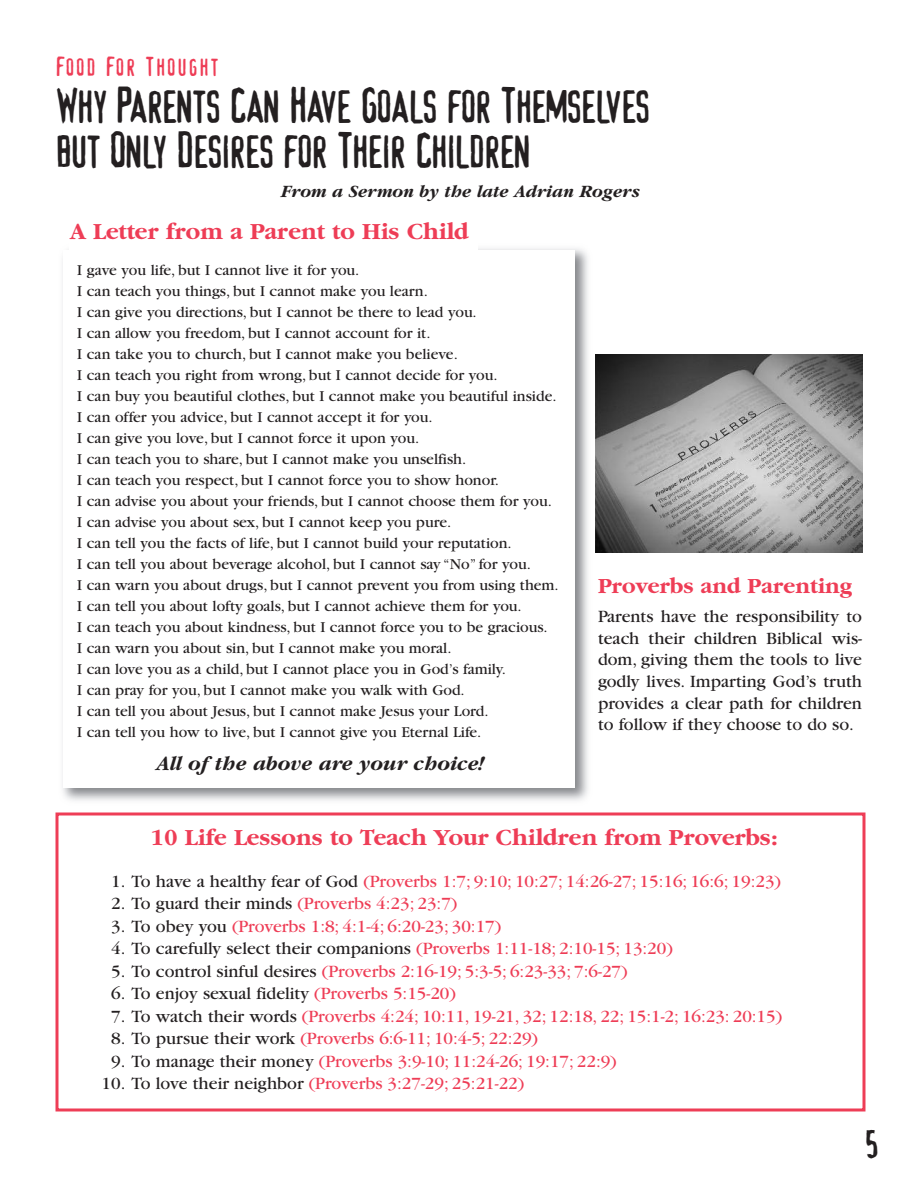
<style>
.page{position:relative;width:918px;height:1188px;background:#fff}
.page>*{position:absolute;margin:0;border:0;box-sizing:border-box;transform-origin:0 0}
.t1{font:45px/45px "Device";letter-spacing:-.005em;color:#231f20}
.t2{font:36px "Device";color:#231f20}
.t3{font:700 24px "Garamond";color:#ee3d56}
.t4{font:24px "Device";letter-spacing:.105em;color:#ee3d56}
.t5{font:700 22.5px "Garamond";color:#ee3d56}
.t6{font:italic 700 21px "Garamond";color:#231f20}
.t7{font:18px "Garamond";color:#ee3d56}
.t8{font:18px/21.6px "Garamond";color:#231f20;text-align:justify}
.t9{font:italic 700 18px "Garamond";color:#231f20}
.t10{font:15.75px/21px "Garamond";color:#231f20}
.s1{color:#231f20}
.s2{color:#ee3d56}
</style>
<div class="page">
<img style="left:62px;top:248px;width:526px;height:553px">
<div style="left:64px;top:251px;width:511px;height:537px;background:#fff"></div>
<img style="left:595px;top:354px;width:267px;height:198px">
<div style="left:69px;top:221px;width:408px;height:29px;background:#fff"></div>
<div style="left:56px;top:813px;width:809px;height:298px;border:3px solid #ee3d56"></div>
<h3 class="t4" style="left:56px;top:54px;width:164px">Food For Thought</h3>
<h1 class="t1" style="left:56px;top:85px;width:595px">Why Parents Can Have Goals for Themselves but Only Desires for Their Children</h1>
<p class="t9" style="left:280px;top:180px;width:361px">From a Sermon by the late Adrian Rogers</p>
<h3 class="t3" style="left:70px;top:217px;width:400px">A Letter from a Parent to His Child</h3>
<p class="t10" style="left:77px;top:261px;width:483px">I gave you life, but I cannot live it for you.<br>I can teach you things, but I cannot make you learn.<br>I can give you directions, but I cannot be there to lead you.<br>I can allow you freedom, but I cannot account for it.<br>I can take you to church, but I cannot make you believe.<br>I can teach you right from wrong, but I cannot decide for you.<br>I can buy you beautiful clothes, but I cannot make you beautiful inside.<br>I can offer you advice, but I cannot accept it for you.<br>I can give you love, but I cannot force it upon you.<br>I can teach you to share, but I cannot make you unselfish.<br>I can teach you respect, but I cannot force you to show honor.<br>I can advise you about your friends, but I cannot choose them for you.<br>I can advise you about sex, but I cannot keep you pure.<br>I can tell you the facts of life, but I cannot build your reputation.<br>I can tell you about beverage alcohol, but I cannot say “No” for you.<br>I can warn you about drugs, but I cannot prevent you from using them.<br>I can tell you about lofty goals, but I cannot achieve them for you.<br>I can teach you about kindness, but I cannot force you to be gracious.<br>I can warn you about sin, but I cannot make you moral.<br>I can love you as a child, but I cannot place you in God’s family.<br>I can pray for you, but I cannot make you walk with God.<br>I can tell you about Jesus, but I cannot make Jesus your Lord.<br>I can tell you how to live, but I cannot give you Eternal Life.</p>
<h3 class="t6" style="left:156px;top:750px;width:329px">All of the above are your choice!</h3>
<h3 class="t5" style="left:598px;top:572px;width:255px">Proverbs and Parenting</h3>
<p class="t8" style="left:598px;top:607px;width:266px">Parents have the responsibility to teach their children Biblical wis&shy;dom, giving them the tools to live godly lives. Imparting God’s truth provides a clear path for children to follow if they choose to do so.</p>
<h3 class="t3" style="left:151px;top:823px;width:629px">10 Life Lessons to Teach Your Children from Proverbs:</h3>
<p class="t7" style="left:111px;top:875px;width:671px"><span class="s1">1. To have a healthy fear of God</span> (Proverbs 1:7; 9:10; 10:27; 14:26-27; 15:16; 16:6; 19:23)</p>
<p class="t8" style="left:111px;top:895px;width:348px">2. To guard their minds <span class="s2">(Proverbs 4:23; 23:7)</span></p>
<p class="t7" style="left:111px;top:920px;width:392px"><span class="s1">3. To obey you</span> (Proverbs 1:8; 4:1-4; 6:20-23; 30:17)</p>
<p class="t8" style="left:111px;top:940px;width:563px">4. To carefully select their companions <span class="s2">(Proverbs 1:11-18; 2:10-15; 13:20)</span></p>
<p class="t7" style="left:111px;top:965px;width:518px"><span class="s1">5. To control sinful desires</span> (Proverbs 2:16-19; 5:3-5; 6:23-33; 7:6-27)</p>
<p class="t8" style="left:111px;top:985px;width:346px">6. To enjoy sexual fidelity <span class="s2">(Proverbs 5:15-20)</span></p>
<p class="t7" style="left:111px;top:1010px;width:673px"><span class="s1">7. To watch their words</span> (Proverbs 4:24; 10:11, 19-21, 32; 12:18, 22; 15:1-2; 16:23: 20:15)</p>
<p class="t7" style="left:111px;top:1033px;width:428px"><span class="s1">8. To pursue their work</span> (Proverbs 6:6-11; 10:4-5; 22:29)</p>
<p class="t7" style="left:111px;top:1055px;width:507px"><span class="s1">9. To manage their money</span> (Proverbs 3:9-10; 11:24-26; 19:17; 22:9)</p>
<p class="t7" style="left:102px;top:1078px;width:424px"><span class="s1">10. To love their neighbor</span> (Proverbs 3:27-29; 25:21-22)</p>
<h2 class="t2" style="left:865px;top:1125px;width:15px">5</h2>
</div>
